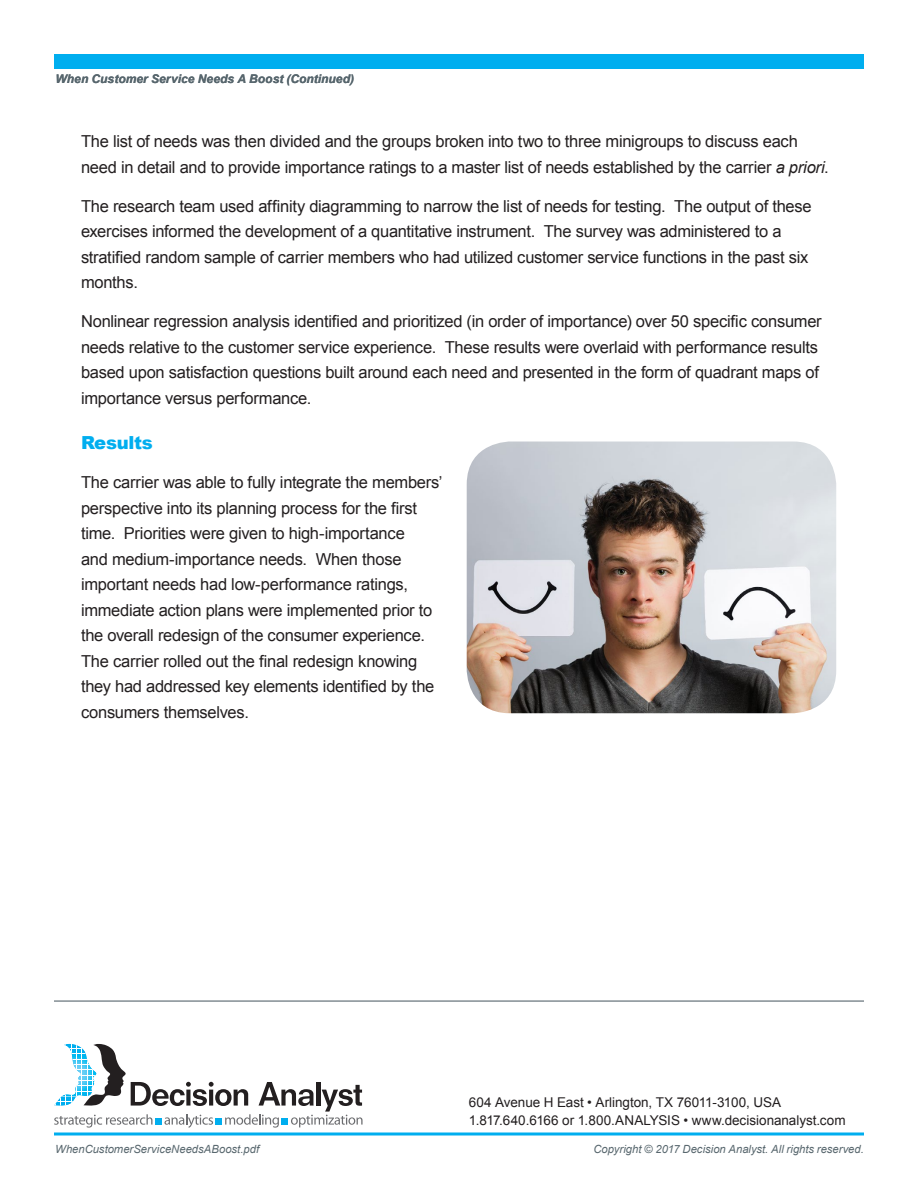
<style>
.page{position:relative;width:918px;height:1188px;background:#fff}
.page>*{position:absolute;margin:0;border:0;box-sizing:border-box;transform-origin:0 0}
.Subhead{font:900 18px "Arial";letter-spacing:-.015em;color:#00aeef}
.Body{font:16.5px/25.5px "Arial";letter-spacing:-.015em;color:#231f20}
.t1{font:13.5px/18px "Arial";letter-spacing:-.005em;color:#231f20}
.Subhead-2{font:italic 700 12px "Arial";letter-spacing:.005em;color:#58676e}
.t2{font:italic 11.25px "Arial";color:#58676e}
.s1{font-style:italic}
</style>
<div class="page">
<hr style="left:54px;top:1000px;width:810px;height:2px;background:#58676e">
<svg style="left:54px;top:1132px;width:810px;height:4px;background:#3fc2f2"></svg>
<svg style="left:54px;top:1044px;width:309px;height:84px"></svg>
<div style="left:54px;top:54px;width:810px;height:15px;background:#00aeef"></div>
<img style="left:467px;top:442px;width:369px;height:271px">
<p class="Subhead-2" style="left:56px;top:70px;width:300px">When Customer Service Needs A Boost (Continued)</p>
<p class="Body" style="left:81px;top:129px;width:749px">The list of needs was then divided and the groups broken into two to three minigroups to discuss each need in detail and to provide importance ratings to a master list of needs established by the carrier <span class="s1">a priori</span>.</p>
<p class="Body" style="left:81px;top:193px;width:732px">The research team used affinity diagramming to narrow the list of needs for testing. The output of these exercises informed the development of a quantitative instrument. The survey was administered to a stratified random sample of carrier members who had utilized customer service functions in the past six months.</p>
<p class="Body" style="left:81px;top:309px;width:742px">Nonlinear regression analysis identified and prioritized (in order of importance) over 50 specific consumer needs relative to the customer service experience. These results were overlaid with performance results based upon satisfaction questions built around each need and presented in the form of quadrant maps of importance versus performance.</p>
<p class="Subhead" style="left:81px;top:430px;width:73px">Results</p>
<p class="Body" style="left:81px;top:470px;width:363px">The carrier was able to fully integrate the members’ perspective into its planning process for the first time. Priorities were given to high-importance<br>and medium-importance needs. When those important needs had low-performance ratings, immediate action plans were implemented prior to the overall redesign of the consumer experience.<br>The carrier rolled out the final redesign knowing they had addressed key elements identified by the consumers themselves.</p>
<p class="t1" style="left:469px;top:1093px;width:378px">604 Avenue H East • Arlington, TX 76011-3100, USA<br>1.817.640.6166 or 1.800.ANALYSIS • www.decisionanalyst.com</p>
<p class="t2" style="left:55px;top:1142px;width:205px">WhenCustomerServiceNeedsABoost.pdf</p>
<p class="t2" style="left:593px;top:1142px;width:272px">Copyright © 2017 Decision Analyst. All rights reserved.</p>
</div>
